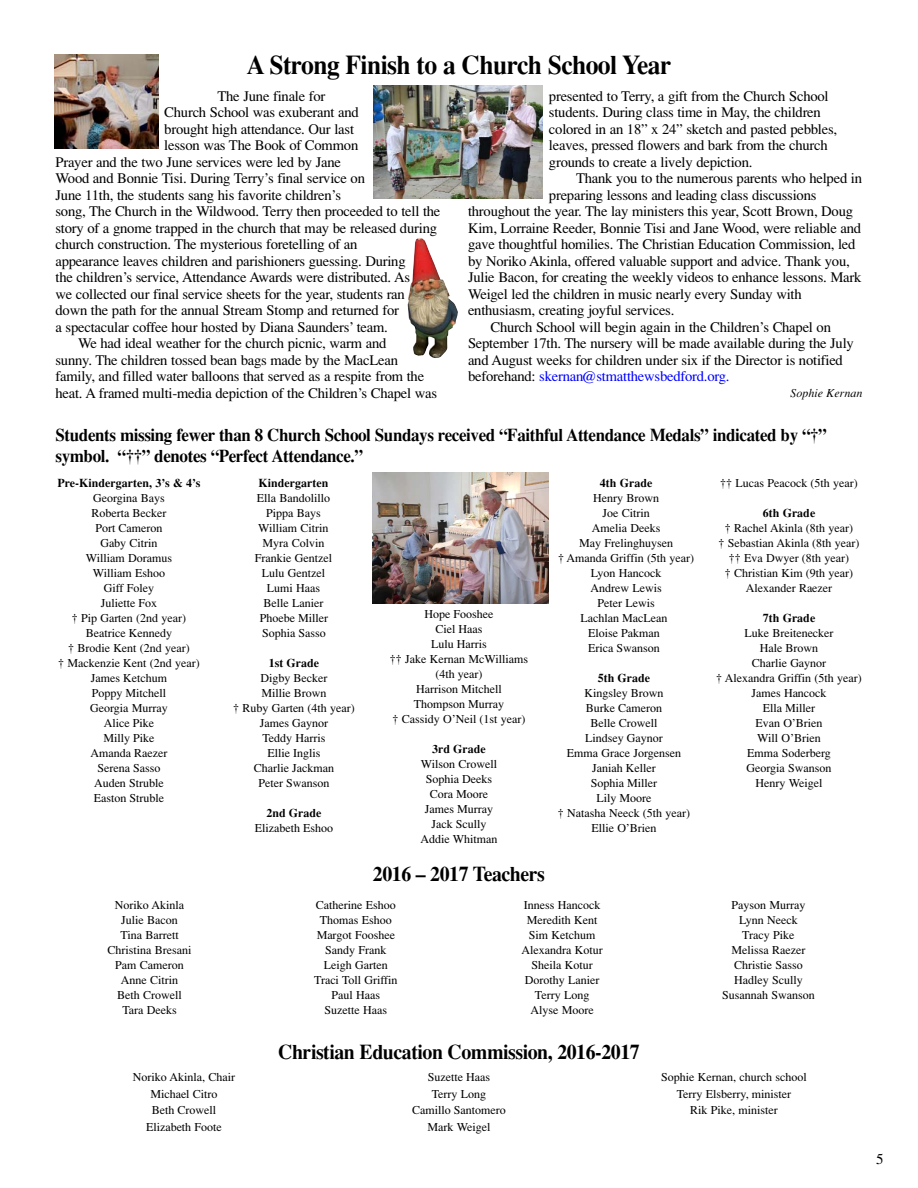
<style>
.page{position:relative;width:918px;height:1188px;background:#fff}
.page>*{position:absolute;margin:0;border:0;box-sizing:border-box;transform-origin:0 0}
.t1{font:700 27px "Times";letter-spacing:-.025em;color:#000;scale:.95 1}
.t2{font:700 21px "Times";letter-spacing:-.025em;color:#000;scale:.95 1}
.t3{font:700 18px/21px "Times";letter-spacing:-.025em;color:#000;scale:.95 1}
.t4{font:15px "Times";color:#000}
.t5{font:14.7px/16.5px "Times";letter-spacing:-.015em;color:#000}
.t6{font:14.7px "Times";letter-spacing:-.015em;color:#00f}
.t7{font:12px/15px "Times";color:#000;text-align:center}
.t8{font:700 12px "Times";color:#000}
.t9{font:italic 12px "Times";color:#000}
.s1{color:#000}
</style>
<div class="page">
<img style="left:373px;top:86px;width:170px;height:112px">
<img style="left:54px;top:54px;width:104px;height:94px">
<img style="left:408px;top:238px;width:50px;height:120px">
<img style="left:372px;top:473px;width:177px;height:131px">
<h1 class="t1" style="left:247px;top:55px;width:449px">A Strong Finish to a Church School Year</h1>
<p class="t5" style="left:218px;top:89px;width:109px">The June finale for</p>
<p class="t5" style="left:164px;top:105px;width:196px">Church School was exuberant and</p>
<p class="t5" style="left:164px;top:122px;width:191px">brought high attendance. Our last</p>
<p class="t5" style="left:164px;top:138px;width:196px">lesson was The Book of Common</p>
<p class="t5" style="left:56px;top:155px;width:287px">Prayer and the two June services were led by Jane</p>
<p class="t5" style="left:56px;top:171px;width:311px">Wood and Bonnie Tisi. During Terry’s final service on</p>
<p class="t5" style="left:56px;top:188px;width:287px">June 11th, the students sang his favorite children’s</p>
<p class="t5" style="left:56px;top:204px;width:386px">song, The Church in the Wildwood. Terry then proceeded to tell the</p>
<p class="t5" style="left:56px;top:221px;width:383px">story of a gnome trapped in the church that may be released during</p>
<p class="t5" style="left:56px;top:237px;width:303px">church construction. The mysterious foretelling of an</p>
<p class="t5" style="left:56px;top:254px;width:352px">appearance leaves children and parishioners guessing. During</p>
<p class="t5" style="left:56px;top:270px;width:356px">the children’s service, Attendance Awards were distributed. As</p>
<p class="t5" style="left:56px;top:287px;width:351px">we collected our final service sheets for the year, students ran</p>
<p class="t5" style="left:56px;top:303px;width:345px">down the path for the annual Stream Stomp and returned for</p>
<p class="t5" style="left:56px;top:320px;width:334px">a spectacular coffee hour hosted by Diana Saunders’ team.</p>
<p class="t5" style="left:78px;top:336px;width:310px">We had ideal weather for the church picnic, warm and</p>
<p class="t5" style="left:56px;top:353px;width:344px">sunny. The children tossed bean bags made by the MacLean</p>
<p class="t5" style="left:56px;top:369px;width:370px">family, and filled water balloons that served as a respite from the</p>
<p class="t5" style="left:56px;top:386px;width:383px">heat. A framed multi-media depiction of the Children’s Chapel was</p>
<p class="t5" style="left:549px;top:89px;width:290px">presented to Terry, a gift from the Church School students. During class time in May, the children colored in an 18” x 24” sketch and pasted pebbles, leaves, pressed flowers and bark from the church grounds to create a lively depiction.</p>
<p class="t5" style="left:576px;top:171px;width:288px">Thank you to the numerous parents who helped in</p>
<p class="t5" style="left:549px;top:188px;width:269px">preparing lessons and leading class discussions</p>
<p class="t5" style="left:468px;top:204px;width:387px">throughout the year. The lay ministers this year, Scott Brown, Doug</p>
<p class="t5" style="left:468px;top:221px;width:395px">Kim, Lorraine Reeder, Bonnie Tisi and Jane Wood, were reliable and</p>
<p class="t5" style="left:468px;top:237px;width:389px">gave thoughtful homilies. The Christian Education Commission, led</p>
<p class="t5" style="left:468px;top:254px;width:383px">by Noriko Akinla, offered valuable support and advice. Thank you,</p>
<p class="t5" style="left:468px;top:270px;width:395px">Julie Bacon, for creating the weekly videos to enhance lessons. Mark</p>
<p class="t5" style="left:468px;top:287px;width:335px">Weigel led the children in music nearly every Sunday with</p>
<p class="t5" style="left:468px;top:303px;width:208px">enthusiasm, creating joyful services.</p>
<p class="t5" style="left:491px;top:320px;width:342px">Church School will begin again in the Children’s Chapel on</p>
<p class="t5" style="left:468px;top:336px;width:387px">September 17th. The nursery will be made available during the July</p>
<p class="t5" style="left:468px;top:353px;width:376px">and August weeks for children under six if the Director is notified</p>
<p class="t6" style="left:468px;top:371px;width:263px"><span class="s1">beforehand:</span> skernan@stmatthewsbedford.org.</p>
<p class="t9" style="left:791px;top:389px;width:73px">Sophie Kernan</p>
<h3 class="t3" style="left:56px;top:426px;width:813px">Students missing fewer than 8 Church School Sundays received “Faithful Attendance Medals” indicated by “†” symbol. “††” denotes “Perfect Attendance.”</h3>
<p class="t8" style="left:57px;top:479px;width:145px">Pre-Kindergarten, 3’s &amp; 4’s</p>
<p class="t7" style="left:58px;top:492px;width:143px">Georgina Bays<br>Roberta Becker<br>Port Cameron<br>Gaby Citrin<br>William Doramus<br>William Eshoo<br>Giff Foley<br>Juliette Fox<br>† Pip Garten (2nd year)<br>Beatrice Kennedy<br>† Brodie Kent (2nd year)<br>† Mackenzie Kent (2nd year)<br>James Ketchum<br>Poppy Mitchell<br>Georgia Murray<br>Alice Pike<br>Milly Pike<br>Amanda Raezer<br>Serena Sasso<br>Auden Struble<br>Easton Struble</p>
<p class="t8" style="left:258px;top:479px;width:71px">Kindergarten</p>
<p class="t7" style="left:255px;top:492px;width:79px">Ella Bandolillo<br>Pippa Bays<br>William Citrin<br>Myra Colvin<br>Frankie Gentzel<br>Lulu Gentzel<br>Lumi Haas<br>Belle Lanier<br>Phoebe Miller<br>Sophia Sasso</p>
<p class="t8" style="left:269px;top:659px;width:52px">1st Grade</p>
<p class="t7" style="left:233px;top:672px;width:123px">Digby Becker<br>Millie Brown<br>† Ruby Garten (4th year)<br>James Gaynor<br>Teddy Harris<br>Ellie Inglis<br>Charlie Jackman<br>Peter Swanson</p>
<p class="t8" style="left:266px;top:809px;width:57px">2nd Grade</p>
<p class="t7" style="left:255px;top:822px;width:80px">Elizabeth Eshoo</p>
<p class="t7" style="left:390px;top:608px;width:140px">Hope Fooshee<br>Ciel Haas<br>Lulu Harris<br>†† Jake Kernan McWilliams (4th year)<br>Harrison Mitchell<br>Thompson Murray<br>† Cassidy O’Neil (1st year)</p>
<p class="t8" style="left:432px;top:745px;width:55px">3rd Grade</p>
<p class="t7" style="left:420px;top:758px;width:79px">Wilson Crowell<br>Sophia Deeks<br>Cora Moore<br>James Murray<br>Jack Scully<br>Addie Whitman</p>
<h2 class="t2" style="left:373px;top:866px;width:183px">2016 – 2017 Teachers</h2>
<p class="t8" style="left:600px;top:479px;width:54px">4th Grade</p>
<p class="t7" style="left:558px;top:492px;width:138px">Henry Brown<br>Joe Citrin<br>Amelia Deeks<br>May Frelinghuysen<br>† Amanda Griffin (5th year)<br>Lyon Hancock<br>Andrew Lewis<br>Peter Lewis<br>Lachlan MacLean<br>Eloise Pakman<br>Erica Swanson</p>
<p class="t8" style="left:598px;top:674px;width:54px">5th Grade</p>
<p class="t7" style="left:558px;top:687px;width:134px">Kingsley Brown<br>Burke Cameron<br>Belle Crowell<br>Lindsey Gaynor<br>Emma Grace Jorgensen<br>Janiah Keller<br>Sophia Miller<br>Lily Moore<br>† Natasha Neeck (5th year)<br>Ellie O’Brien</p>
<p class="t7" style="left:720px;top:477px;width:139px">†† Lucas Peacock (5th year)</p>
<p class="t8" style="left:763px;top:509px;width:54px">6th Grade</p>
<p class="t7" style="left:718px;top:522px;width:143px">† Rachel Akinla (8th year)<br>† Sebastian Akinla (8th year) †† Eva Dwyer (8th year)<br>† Christian Kim (9th year)<br>Alexander Raezer</p>
<p class="t8" style="left:763px;top:614px;width:54px">7th Grade</p>
<p class="t7" style="left:716px;top:627px;width:147px">Luke Breitenecker<br>Hale Brown<br>Charlie Gaynor<br>† Alexandra Griffin (5th year)<br>James Hancock<br>Ella Miller<br>Evan O’Brien<br>Will O’Brien<br>Emma Soderberg<br>Georgia Swanson<br>Henry Weigel</p>
<p class="t7" style="left:108px;top:899px;width:85px">Noriko Akinla<br>Julie Bacon<br>Tina Barrett<br>Christina Bresani<br>Pam Cameron<br>Anne Citrin<br>Beth Crowell<br>Tara Deeks</p>
<p class="t7" style="left:314px;top:899px;width:85px">Catherine Eshoo<br>Thomas Eshoo<br>Margot Fooshee<br>Sandy Frank<br>Leigh Garten<br>Traci Toll Griffin<br>Paul Haas<br>Suzette Haas</p>
<p class="t7" style="left:521px;top:899px;width:83px">Inness Hancock<br>Meredith Kent<br>Sim Ketchum<br>Alexandra Kotur<br>Sheila Kotur<br>Dorothy Lanier<br>Terry Long<br>Alyse Moore</p>
<p class="t7" style="left:722px;top:899px;width:94px">Payson Murray<br>Lynn Neeck<br>Tracy Pike<br>Melissa Raezer<br>Christie Sasso<br>Hadley Scully<br>Susannah Swanson</p>
<h2 class="t2" style="left:278px;top:1044px;width:382px">Christian Education Commission, 2016-2017</h2>
<p class="t7" style="left:133px;top:1070px;width:104px;line-height:16.5px">Noriko Akinla, Chair<br>Michael Citro<br>Beth Crowell<br>Elizabeth Foote</p>
<p class="t7" style="left:412px;top:1070px;width:95px;line-height:16.5px">Suzette Haas<br>Terry Long<br>Camillo Santomero<br>Mark Weigel</p>
<p class="t7" style="left:661px;top:1070px;width:147px;line-height:16.5px">Sophie Kernan, church school<br>Terry Elsberry, minister<br>Rik Pike, minister</p>
<p class="t4" style="left:876px;top:1154px;width:9px">5</p>
</div>
